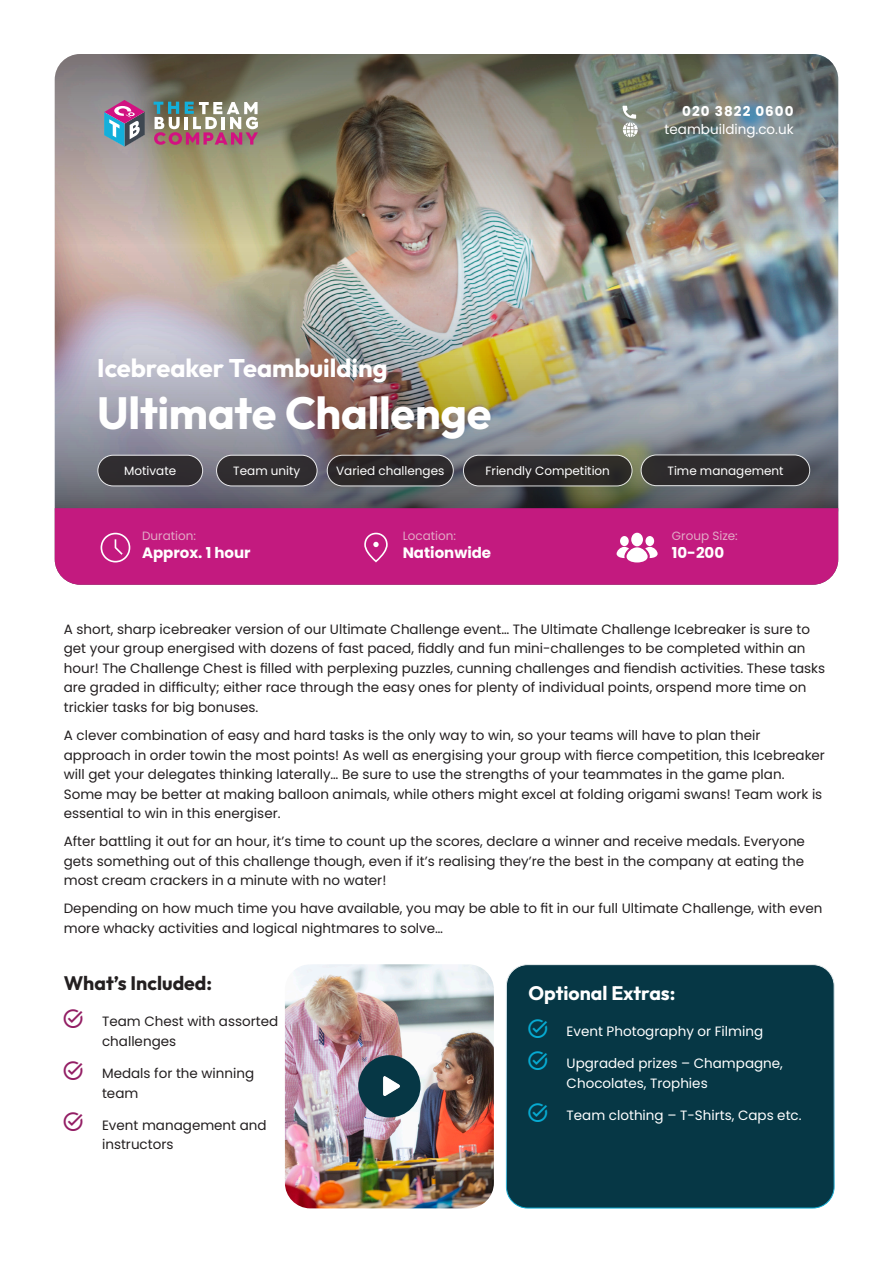
<style>
.page{position:relative;width:893px;height:1263px;background:#fff}
.page>*{position:absolute;margin:0;border:0;box-sizing:border-box;transform-origin:0 0}
.Front_Page_Header{font:100 45px "Outfit";letter-spacing:-.005em;color:#fff}
.Pre_header{font:100 25.5px "Outfit";color:#fff}
.List_header__PInk_list{font:100 19.5px "Outfit";color:#231f20}
.List_header__Blue_list{font:100 19.5px "Outfit";color:#fff}
.Key_point__duration_location_group{font:700 15px "Poppins";color:#fff}
.body_text{font:13.5px/19.5px "Poppins";color:#231f20}
.t1{font:13.5px/19.5px "Poppins";color:#fff}
.t2{font:700 13.5px "Poppins";letter-spacing:.08em;color:#fff}
.Key_word{font:12px "Poppins";color:#fff}
.Key_Point_Title{font:12px "Poppins";color:#e2aac6}
.s1{font-family:"TBCO";font-size:24px;color:#931e64}
.s2{font-family:"TBCO";font-size:24px;color:#06aad1}
</style>
<div class="page">
<img style="left:55px;top:54px;width:783px;height:531px;border-radius:26px">
<svg style="left:64px;top:54px;width:194px;height:93px;background:#827876"></svg>
<div style="left:55px;top:508px;width:783px;height:77px;background:#c31a7f"></div>
<svg style="left:622px;top:106px;width:16px;height:31px"></svg>
<div style="left:506px;top:965px;width:328px;height:243px;background:#063745;border-radius:21px"></div>
<div style="left:506px;top:964px;width:328px;height:244px;border:1px solid #fff;border-radius:21px"></div>
<div style="left:98px;top:455px;width:105px;height:31px;background:#2f2c2f;border-radius:15px"></div>
<div style="left:97px;top:455px;width:106px;height:31px;border:1px solid #fff;border-radius:15px"></div>
<div style="left:217px;top:455px;width:100px;height:31px;background:#302d30;border-radius:15px"></div>
<div style="left:216px;top:455px;width:101px;height:31px;border:1px solid #fff;border-radius:15px"></div>
<div style="left:327px;top:455px;width:126px;height:31px;background:#2d292a;border-radius:15px"></div>
<div style="left:327px;top:455px;width:127px;height:31px;border:1px solid #fff;border-radius:15px"></div>
<div style="left:463px;top:455px;width:169px;height:31px;background:#2c2a28;border-radius:15px"></div>
<div style="left:463px;top:455px;width:169px;height:31px;border:1px solid #fff;border-radius:15px"></div>
<div style="left:641px;top:455px;width:169px;height:31px;background:#2e2b2d;border-radius:15px"></div>
<div style="left:641px;top:455px;width:169px;height:31px;border:1px solid #fff;border-radius:15px"></div>
<div style="left:672px;top:527px;width:86px;height:19px;background:#c31a7f"></div>
<svg style="left:364px;top:533px;width:24px;height:29px"></svg>
<svg style="left:101px;top:533px;width:29px;height:29px"></svg>
<div style="left:631px;top:533px;width:12px;height:13px;background:#fff;border-radius:50%"></div>
<div style="left:645px;top:536px;width:9px;height:10px;background:#fff;border-radius:50%"></div>
<svg style="left:617px;top:547px;width:41px;height:15px"></svg>
<div style="left:620px;top:536px;width:9px;height:10px;background:#fff;border-radius:50%"></div>
<img style="left:285px;top:964px;width:209px;height:244px">
<div style="left:358px;top:1055px;width:63px;height:62px;background:#063745;border-radius:50%"></div>
<img style="left:383px;top:1077px;width:17px;height:19px">
<p class="Pre_header" style="left:97px;top:353px;width:292px">Icebreaker Teambuilding</p>
<p class="Front_Page_Header" style="left:97px;top:386px;width:396px">Ultimate Challenge</p>
<p class="t2" style="left:682px;top:104px;width:113px">020 3822 0600</p>
<p class="t1" style="left:665px;top:120px;width:131px">teambuilding.co.uk</p>
<p class="Key_word" style="left:124px;top:464px;width:53px">Motivate</p>
<p class="Key_word" style="left:233px;top:464px;width:69px">Team unity</p>
<p class="Key_word" style="left:336px;top:464px;width:110px">Varied challenges</p>
<p class="Key_word" style="left:485px;top:464px;width:126px">Friendly Competition</p>
<p class="Key_word" style="left:667px;top:464px;width:118px">Time management</p>
<p class="Key_Point_Title" style="left:142px;top:529px;width:55px">Duration:</p>
<p class="Key_Point_Title" style="left:403px;top:529px;width:55px">Location:</p>
<p class="Key_Point_Title" style="left:672px;top:529px;width:67px">Group Size:</p>
<p class="Key_point__duration_location_group" style="left:142px;top:544px;width:110px">Approx. 1 hour</p>
<p class="Key_point__duration_location_group" style="left:403px;top:544px;width:90px">Nationwide</p>
<p class="Key_point__duration_location_group" style="left:672px;top:544px;width:54px">10-200</p>
<p class="body_text" style="left:64px;top:619px;width:763px">A short, sharp icebreaker version of our Ultimate Challenge event… The Ultimate Challenge Icebreaker is sure to get your group energised with dozens of fast paced, fiddly and fun mini-challenges to be completed within an hour! The Challenge Chest is filled with perplexing puzzles, cunning challenges and fiendish activities. These tasks are graded in difficulty; either race through the easy ones for plenty of individual points, orspend more time on trickier tasks for big bonuses.</p>
<p class="body_text" style="left:64px;top:725px;width:763px">A clever combination of easy and hard tasks is the only way to win, so your teams will have to plan their approach in order towin the most points! As well as energising your group with fierce competition, this Icebreaker will get your delegates thinking laterally… Be sure to use the strengths of your teammates in the game plan.<br>Some may be better at making balloon animals, while others might excel at folding origami swans! Team work is essential to win in this energiser.</p>
<p class="body_text" style="left:64px;top:831px;width:743px;text-align:justify">After battling it out for an hour, it’s time to count up the scores, declare a winner and receive medals. Everyone gets something out of this challenge though, even if it’s realising they’re the best in the company at eating the most cream crackers in a minute with no water!</p>
<p class="body_text" style="left:64px;top:899px;width:760px">Depending on how much time you have available, you may be able to fit in our full Ultimate Challenge, with even more whacky activities and logical nightmares to solve…</p>
<p class="List_header__PInk_list" style="left:64px;top:972px;width:150px">What’s Included:</p>
<p class="body_text" style="left:102px;top:1012px;width:178px;text-indent:-38px"><span class="s1">•</span> Team Chest with assorted challenges</p>
<p class="body_text" style="left:102px;top:1064px;width:154px;text-indent:-38px"><span class="s1">•</span> Medals for the winning team</p>
<p class="body_text" style="left:102px;top:1115px;width:166px;text-indent:-38px"><span class="s1">•</span> Event management and instructors</p>
<p class="List_header__Blue_list" style="left:528px;top:981px;width:149px">Optional Extras:</p>
<p class="t1" style="left:528px;top:1022px;width:236px"><span class="s2">•</span> Event Photography or Filming</p>
<p class="t1" style="left:567px;top:1054px;width:218px;text-indent:-38px"><span class="s2">•</span> Upgraded prizes – Champagne,<br>Chocolates, Trophies</p>
<p class="t1" style="left:528px;top:1106px;width:275px"><span class="s2">•</span> Team clothing – T-Shirts, Caps etc.</p>
</div>
